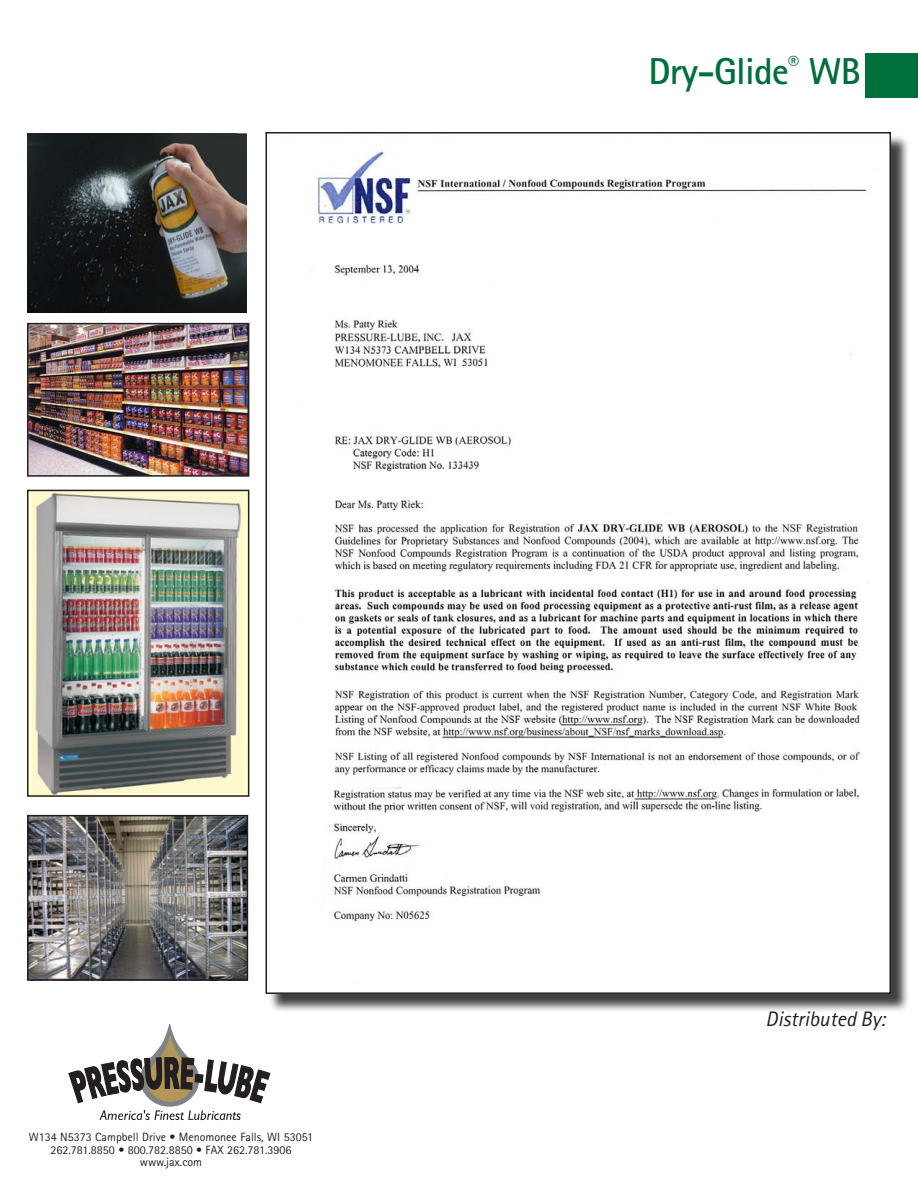
<style>
.page{position:relative;width:918px;height:1188px;background:#fff}
.page>*{position:absolute;margin:0;border:0;box-sizing:border-box;transform-origin:0 0}
.t1{font:700 37.5px "Rotis Sans Serif";letter-spacing:-.02em;color:#006f3c}
.t2{font:italic 21px "Rotis Sans Serif";color:#231f20}
.body{font:12px "Rotis Sans Serif";color:#231f20}
</style>
<div class="page">
<div style="left:866px;top:53px;width:52px;height:45px;background:#006f3c"></div>
<div style="left:268px;top:134px;width:648px;height:885px;background:#010101;opacity:.75"></div>
<img style="left:269px;top:135px;width:619px;height:856px">
<svg style="left:68px;top:1024px;width:203px;height:96px"></svg>
<img style="left:27px;top:134px;width:220px;height:179px">
<img style="left:30px;top:326px;width:216px;height:148px">
<div style="left:27px;top:323px;width:222px;height:154px;border:2px solid #231f20"></div>
<img style="left:30px;top:493px;width:216px;height:301px">
<div style="left:27px;top:490px;width:222px;height:307px;border:2px solid #231f20"></div>
<img style="left:30px;top:818px;width:215px;height:160px">
<div style="left:27px;top:815px;width:221px;height:166px;border:2px solid #231f20"></div>
<p class="t1" style="left:648px;top:47px;width:214px">Dry-Glide<sup>®</sup> WB</p>
<p class="body" style="left:29px;top:1130px;width:286px">W134 N5373 Campbell Drive • Menomonee Falls, WI 53051</p>
<p class="body" style="left:51px;top:1142px;width:242px">262.781.8850 • 800.782.8850 • FAX 262.781.3906</p>
<p class="body" style="left:140px;top:1155px;width:64px">www.jax.com</p>
<p class="t2" style="left:766px;top:1007px;width:121px">Distributed By:</p>
</div>
